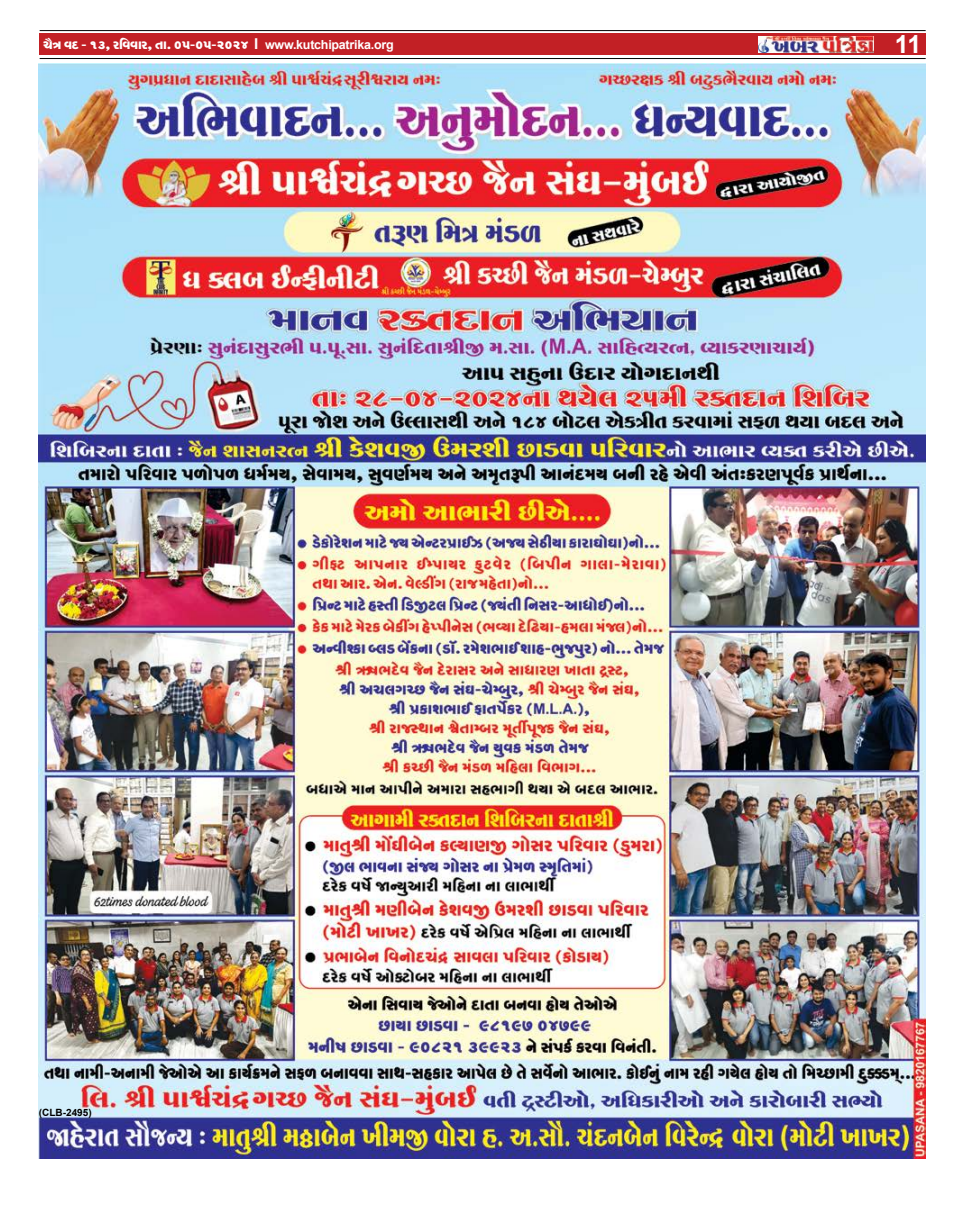
<style>
.page{position:relative;width:964px;height:1205px;background:#fff}
.page>*{position:absolute;margin:0;border:0;box-sizing:border-box;transform-origin:0 0}
.t1{font:700 25px "Arial";color:#fff}
.t2{font:15px "SHREE GUJ7";letter-spacing:-.02em;color:#fff}
.t3{font:700 10px "Arial";color:#000}
.s1{font-family:"Arial";font-weight:700}
.s2{font-family:"Arial";font-weight:700;font-size:12.5px}
</style>
<div class="page">
<hr style="left:40px;top:58px;width:885px;height:1px;background:#000">
<div style="left:40px;top:34px;width:713px;height:21px;background:#c22025"></div>
<hr style="left:40px;top:30px;width:885px;height:1px;background:#000">
<div style="left:753px;top:34px;width:172px;height:21px;background:#c22025"></div>
<img style="left:758px;top:36px;width:116px;height:17px">
<img style="left:39px;top:64px;width:886px;height:1095px">
<p class="t2" style="left:43px;top:38px;width:352px">Q¥Ó hv$ - 13, frhhpf, sp. 05-05-2024 <span class="s1">I</span> <span class="s2">www.kutchipatrika.org</span></p>
<h1 class="t1" style="left:895px;top:26px;width:28px">11</h1>
<p class="t3" style="left:39px;top:1105px;width:54px">(CLB-2495)</p>
</div>
